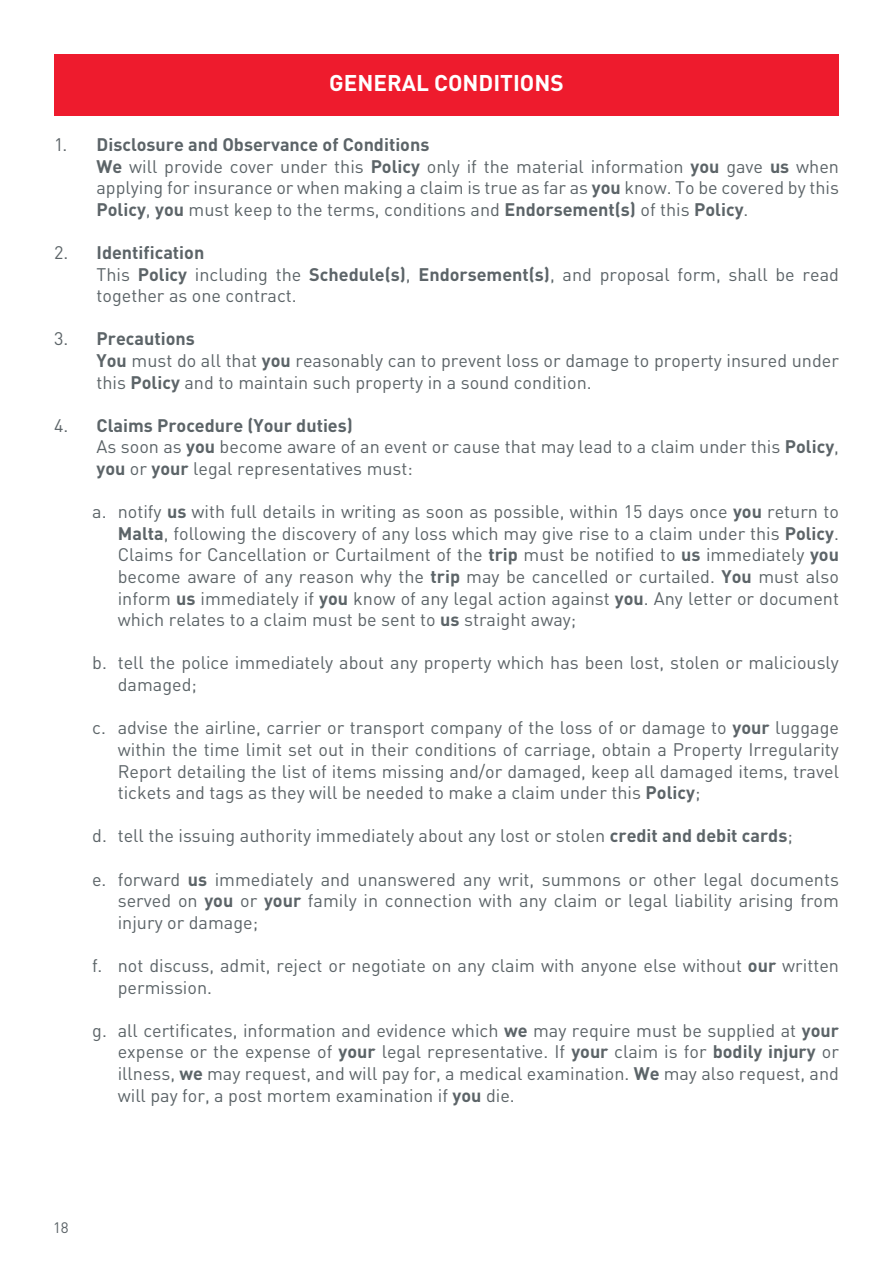
<style>
.page{position:relative;width:893px;height:1263px;background:#fff}
.page>*{position:absolute;margin:0;border:0;box-sizing:border-box;transform-origin:0 0}
.t1{font:700 22.5px "DIN Pro";color:#fff}
.t2{font:18px/21.6px "DIN Pro";color:#5c6468;text-align:justify}
.t3{font:700 18px "DIN Pro";color:#5c6468}
.t4{font:15px "DIN Pro";color:#5c6468}
.s1{font-weight:400}
.s2{font-weight:700}
</style>
<div class="page">
<div style="left:54px;top:54px;width:785px;height:62px;background:#ee1b2d"></div>
<p class="t1" style="left:329px;top:64px;width:236px">GENERAL CONDITIONS</p>
<p class="t3" style="left:54px;top:129px;width:377px"><span class="s1">1.</span> Disclosure and Observance of Conditions</p>
<p class="t2" style="left:97px;top:154px;width:744px"><span class="s2">We</span> will provide cover under this <span class="s2">Policy</span> only if the material information <span class="s2">you</span> gave <span class="s2">us</span> when applying for insurance or when making a claim is true as far as <span class="s2">you</span> know. To be covered by this <span class="s2">Policy</span>, <span class="s2">you</span> must keep to the terms, conditions and <span class="s2">Endorsement(s)</span> of this <span class="s2">Policy</span>.</p>
<p class="t3" style="left:54px;top:237px;width:152px"><span class="s1">2.</span> Identification</p>
<p class="t2" style="left:97px;top:262px;width:744px">This <span class="s2">Policy</span> including the <span class="s2">Schedule(s)</span>, <span class="s2">Endorsement(s)</span>, and proposal form, shall be read together as one contract.</p>
<p class="t3" style="left:54px;top:324px;width:142px"><span class="s1">3.</span> Precautions</p>
<p class="t2" style="left:97px;top:348px;width:744px"><span class="s2">You</span> must do all that <span class="s2">you</span> reasonably can to prevent loss or damage to property insured under this <span class="s2">Policy</span> and to maintain such property in a sound condition.</p>
<p class="t3" style="left:54px;top:410px;width:300px"><span class="s1">4.</span> Claims Procedure (Your duties)</p>
<p class="t2" style="left:97px;top:434px;width:744px">As soon as <span class="s2">you</span> become aware of an event or cause that may lead to a claim under this <span class="s2">Policy</span>, <span class="s2">you</span> or <span class="s2">your</span> legal representatives must:</p>
<p class="t2" style="left:118px;top:499px;width:723px;text-indent:-26px">a. notify <span class="s2">us</span> with full details in writing as soon as possible, within 15 days once <span class="s2">you</span> return to <span class="s2">Malta</span>, following the discovery of any loss which may give rise to a claim under this <span class="s2">Policy</span>.<br>Claims for Cancellation or Curtailment of the <span class="s2">trip</span> must be notified to <span class="s2">us</span> immediately <span class="s2">you </span>become aware of any reason why the <span class="s2">trip</span> may be cancelled or curtailed. <span class="s2">You</span> must also inform <span class="s2">us</span> immediately if <span class="s2">you</span> know of any legal action against <span class="s2">you</span>. Any letter or document which relates to a claim must be sent to <span class="s2">us</span> straight away;</p>
<p class="t2" style="left:118px;top:650px;width:723px;text-indent:-26px">b. tell the police immediately about any property which has been lost, stolen or maliciously damaged;</p>
<p class="t2" style="left:118px;top:715px;width:723px;text-indent:-26px">c. advise the airline, carrier or transport company of the loss of or damage to <span class="s2">your</span> luggage within the time limit set out in their conditions of carriage, obtain a Property Irregularity Report detailing the list of items missing and/or damaged, keep all damaged items, travel tickets and tags as they will be needed to make a claim under this <span class="s2">Policy</span>;</p>
<p class="t2" style="left:92px;top:823px;width:702px">d. tell the issuing authority immediately about any lost or stolen <span class="s2">credit and debit cards</span>;</p>
<p class="t2" style="left:118px;top:866px;width:723px;text-indent:-26px">e. forward <span class="s2">us</span> immediately and unanswered any writ, summons or other legal documents served on <span class="s2">you</span> or <span class="s2">your</span> family in connection with any claim or legal liability arising from injury or damage;</p>
<p class="t2" style="left:118px;top:953px;width:723px;text-indent:-26px">f. not discuss, admit, reject or negotiate on any claim with anyone else without <span class="s2">our</span> written permission.</p>
<p class="t2" style="left:118px;top:1018px;width:723px;text-indent:-26px">g. all certificates, information and evidence which <span class="s2">we</span> may require must be supplied at <span class="s2">your </span>expense or the expense of <span class="s2">your</span> legal representative. If <span class="s2">your</span> claim is for <span class="s2">bodily injury</span> or illness, <span class="s2">we</span> may request, and will pay for, a medical examination. <span class="s2">We</span> may also request, and will pay for, a post mortem examination if <span class="s2">you</span> die.</p>
<p class="t4" style="left:53px;top:1216px;width:17px">18</p>
</div>
